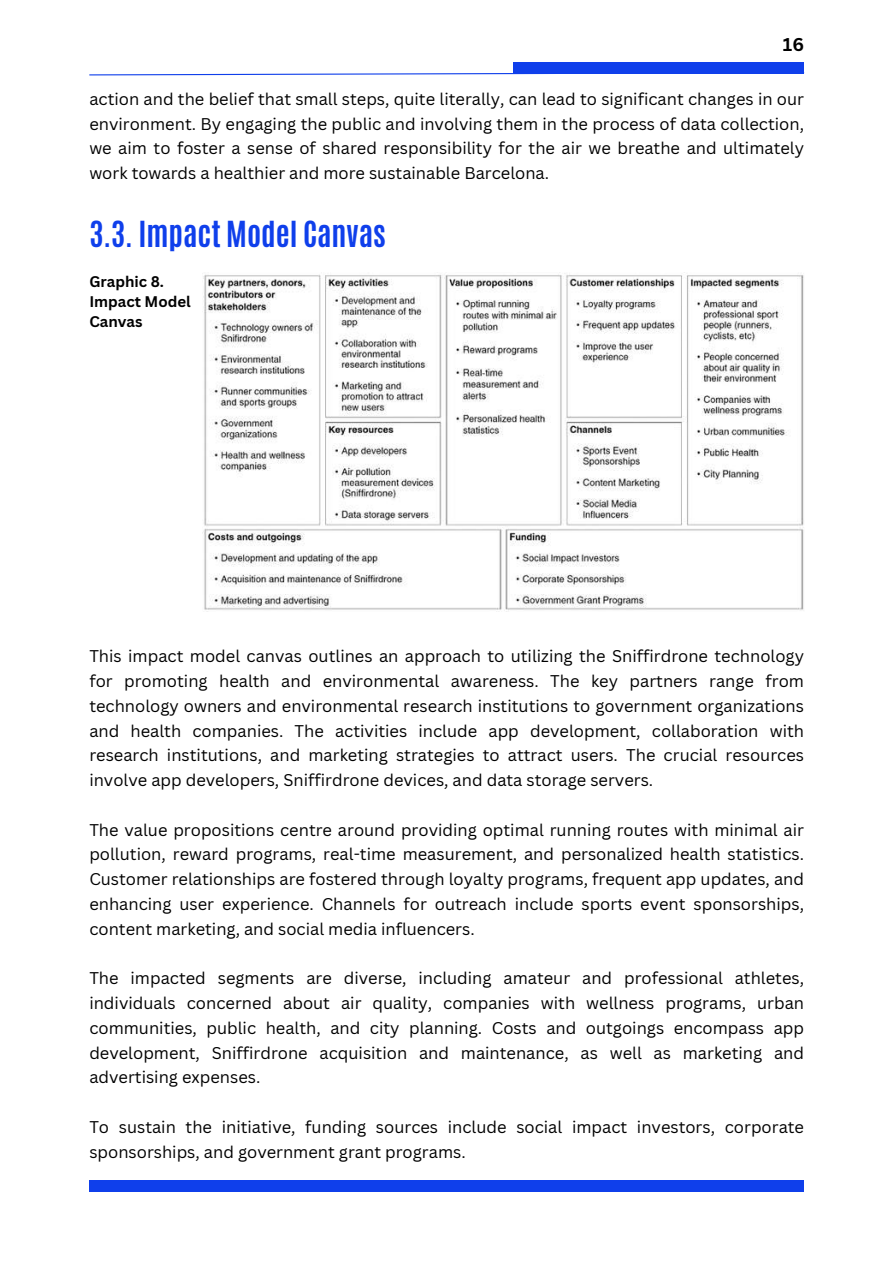
<style>
.page{position:relative;width:893px;height:1264px;background:#fff}
.page>*{position:absolute;margin:0;border:0;box-sizing:border-box;transform-origin:0 0}
.t1{font:700 30px "Antonio";color:#0f3feb}
.t2{font:700 18px "Canva Sans";color:#000}
.t3{font:16.5px/24.8px "Canva Sans";color:#000;text-align:justify}
.t4{font:700 15px/20.2px "Canva Sans";color:#000}
</style>
<div class="page">
<img style="left:202px;top:272px;width:602px;height:339px">
<svg style="left:89px;top:71px;width:716px;height:5px"></svg>
<div style="left:514px;top:63px;width:290px;height:11px;background:#0f3feb"></div>
<div style="left:89px;top:1180px;width:715px;height:11px;background:#0f3feb"></div>
<p class="t2" style="left:782px;top:31px;width:23px">16</p>
<p class="t3" style="left:89px;top:86px;width:716px">action and the belief that small steps, quite literally, can lead to significant changes in our environment. By engaging the public and involving them in the process of data collection, we aim to foster a sense of shared responsibility for the air we breathe and ultimately work towards a healthier and more sustainable Barcelona.</p>
<h1 class="t1" style="left:89px;top:213px;width:298px">3.3. Impact Model Canvas</h1>
<p class="t4" style="left:89px;top:271px;width:103px">Graphic 8.<br>Impact Model<br>Canvas</p>
<p class="t3" style="left:89px;top:643px;width:716px">This impact model canvas outlines an approach to utilizing the Sniffirdrone technology for promoting health and environmental awareness. The key partners range from technology owners and environmental research institutions to government organizations and health companies. The activities include app development, collaboration with research institutions, and marketing strategies to attract users. The crucial resources involve app developers, Sniffirdrone devices, and data storage servers.</p>
<p class="t3" style="left:89px;top:816px;width:716px">The value propositions centre around providing optimal running routes with minimal air pollution, reward programs, real-time measurement, and personalized health statistics.<br>Customer relationships are fostered through loyalty programs, frequent app updates, and enhancing user experience. Channels for outreach include sports event sponsorships, content marketing, and social media influencers.</p>
<p class="t3" style="left:89px;top:965px;width:716px">The impacted segments are diverse, including amateur and professional athletes, individuals concerned about air quality, companies with wellness programs, urban communities, public health, and city planning. Costs and outgoings encompass app development, Sniffirdrone acquisition and maintenance, as well as marketing and advertising expenses.</p>
<p class="t3" style="left:89px;top:1113px;width:716px">To sustain the initiative, funding sources include social impact investors, corporate sponsorships, and government grant programs.</p>
</div>
